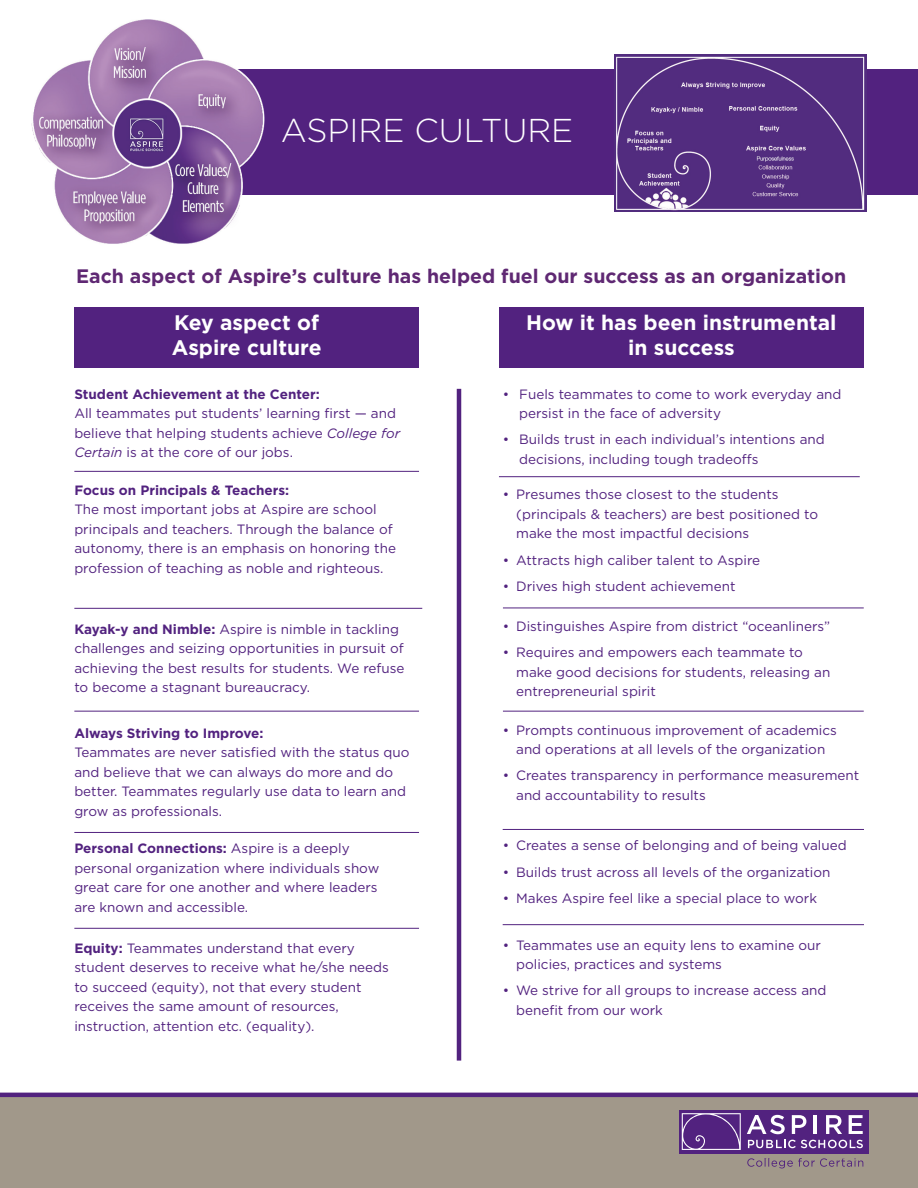
<style>
.page{position:relative;width:918px;height:1188px;background:#fff}
.page>*{position:absolute;margin:0;border:0;box-sizing:border-box;transform-origin:0 0}
.t1{font:300 33px "Gotham";color:#fff}
.t2{font:700 21px/25.2px "Gotham";color:#fff;text-align:center}
.t3{font:700 19.5px "Gotham";color:#5f2873}
.t4{font:13.5px/19.5px "Gotham";color:#52227f}
.t5{font:700 13.5px "Gotham";color:#52227f}
.s1{font-style:italic}
.s2{font-weight:700}
</style>
<div class="page">
<div style="left:0;top:1093px;width:918px;height:95px;background:#a1988a"></div>
<div style="left:679px;top:1110px;width:190px;height:43px;background:#52227f"></div>
<svg style="left:682px;top:1113px;width:59px;height:37px"></svg>
<svg style="left:747px;top:1115px;width:38px;height:19px"></svg>
<svg style="left:792px;top:1115px;width:14px;height:19px"></svg>
<hr style="left:813px;top:1115px;width:4px;height:19px;background:#fff">
<svg style="left:826px;top:1115px;width:16px;height:19px"></svg>
<svg style="left:849px;top:1115px;width:14px;height:19px"></svg>
<svg style="left:748px;top:1140px;width:115px;height:8px"></svg>
<svg style="left:747px;top:1158px;width:116px;height:10px"></svg>
<div style="left:115px;top:69px;width:803px;height:125px;background:#52227f"></div>
<div style="left:499px;top:307px;width:365px;height:61px;background:#52227f"></div>
<div style="left:74px;top:307px;width:345px;height:61px;background:#52227f"></div>
<hr style="left:457px;top:389px;width:4px;height:672px;background:#52227f">
<hr style="left:499px;top:476px;width:361px;height:1px;background:#52227f">
<hr style="left:503px;top:608px;width:361px;height:1px;background:#52227f">
<hr style="left:503px;top:711px;width:361px;height:1px;background:#52227f">
<hr style="left:503px;top:829px;width:361px;height:1px;background:#52227f">
<hr style="left:503px;top:924px;width:361px;height:1px;background:#52227f">
<hr style="left:74px;top:471px;width:345px;height:1px;background:#52227f">
<hr style="left:74px;top:608px;width:348px;height:1px;background:#52227f">
<hr style="left:74px;top:711px;width:345px;height:1px;background:#52227f">
<hr style="left:74px;top:832px;width:345px;height:1px;background:#52227f">
<hr style="left:74px;top:928px;width:345px;height:1px;background:#52227f">
<img style="left:614px;top:54px;width:252px;height:158px">
<img style="left:31px;top:19px;width:240px;height:225px">
<h1 class="t1" style="left:281px;top:112px;width:294px">ASPIRE CULTURE</h1>
<h3 class="t3" style="left:76px;top:265px;width:772px">Each aspect of Aspire’s culture has helped fuel our success as an organization</h3>
<h2 class="t2" style="left:526px;top:310px;width:312px">How it has been instrumental in success</h2>
<h2 class="t2" style="left:172px;top:310px;width:151px;text-align:left">Key aspect of<br>Aspire culture</h2>
<p class="t5" style="left:74px;top:386px;width:247px">Student Achievement at the Center:</p>
<p class="t4" style="left:74px;top:403px;width:327px">All teammates put students’ learning first — and believe that helping students achieve <span class="s1">College for<br>Certain</span> is at the core of our jobs.</p>
<p class="t5" style="left:74px;top:482px;width:216px">Focus on Principals &amp; Teachers:</p>
<p class="t4" style="left:74px;top:500px;width:323px">The most important jobs at Aspire are school principals and teachers. Through the balance of autonomy, there is an emphasis on honoring the profession of teaching as noble and righteous.</p>
<p class="t4" style="left:74px;top:619px;width:332px"><span class="s2">Kayak-y and Nimble:</span> Aspire is nimble in tackling challenges and seizing opportunities in pursuit of achieving the best results for students. We refuse to become a stagnant bureaucracy.</p>
<p class="t5" style="left:74px;top:725px;width:190px">Always Striving to Improve:</p>
<p class="t4" style="left:74px;top:742px;width:337px">Teammates are never satisfied with the status quo and believe that we can always do more and do better. Teammates regularly use data to learn and grow as professionals.</p>
<p class="t4" style="left:74px;top:838px;width:306px"><span class="s2">Personal Connections:</span> Aspire is a deeply personal organization where individuals show great care for one another and where leaders are known and accessible.</p>
<p class="t4" style="left:74px;top:938px;width:316px"><span class="s2">Equity:</span> Teammates understand that every student deserves to receive what he/she needs to succeed (equity), not that every student receives the same amount of resources, instruction, attention etc. (equality).</p>
<p class="t4" style="left:519px;top:384px;width:324px;text-indent:-16px">• Fuels teammates to come to work everyday and persist in the face of adversity</p>
<p class="t4" style="left:519px;top:430px;width:307px;text-indent:-16px">• Builds trust in each individual’s intentions and decisions, including tough tradeoffs</p>
<p class="t4" style="left:516px;top:485px;width:303px;text-indent:-14px">• Presumes those closest to the students (principals &amp; teachers) are best positioned to make the most impactful decisions</p>
<p class="t4" style="left:503px;top:550px;width:259px">• Attracts high caliber talent to Aspire</p>
<p class="t4" style="left:503px;top:576px;width:234px">• Drives high student achievement</p>
<p class="t4" style="left:503px;top:616px;width:329px">• Distinguishes Aspire from district “oceanliners”</p>
<p class="t4" style="left:516px;top:642px;width:316px;text-indent:-14px">• Requires and empowers each teammate to make good decisions for students, releasing an entrepreneurial spirit</p>
<p class="t4" style="left:503px;top:720px;width:336px;text-align:center">• Prompts continuous improvement of academics and operations at all levels of the organization</p>
<p class="t4" style="left:516px;top:766px;width:345px;text-indent:-14px">• Creates transparency in performance measurement and accountability to results</p>
<p class="t4" style="left:503px;top:836px;width:346px">• Creates a sense of belonging and of being valued</p>
<p class="t4" style="left:503px;top:862px;width:329px">• Builds trust across all levels of the organization</p>
<p class="t4" style="left:503px;top:888px;width:316px">• Makes Aspire feel like a special place to work</p>
<p class="t4" style="left:516px;top:935px;width:306px;text-indent:-14px">• Teammates use an equity lens to examine our policies, practices and systems</p>
<p class="t4" style="left:516px;top:981px;width:312px;text-indent:-14px">• We strive for all groups to increase access and benefit from our work</p>
</div>
